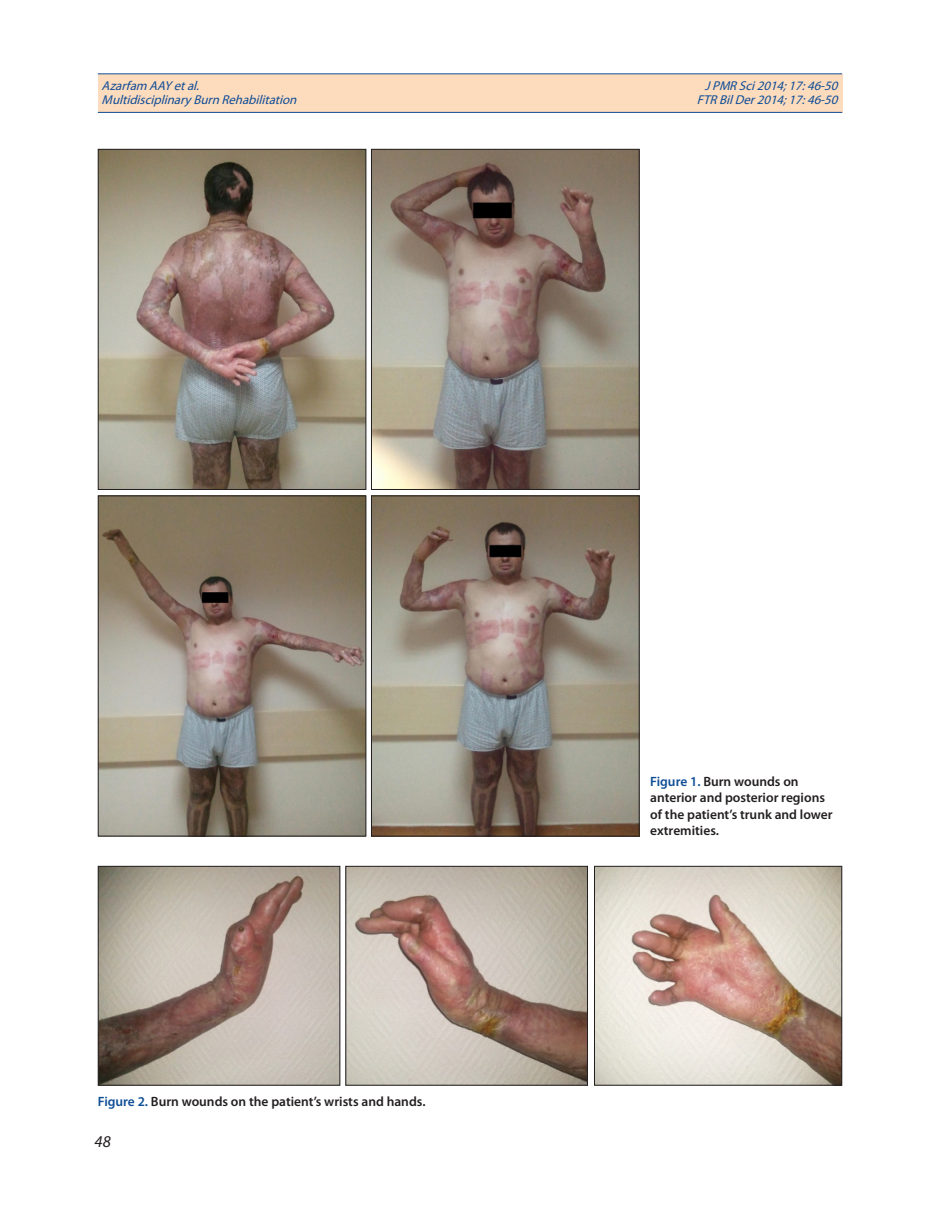
<style>
.page{position:relative;width:940px;height:1217px;background:#fff}
.page>*{position:absolute;margin:0;border:0;box-sizing:border-box;transform-origin:0 0}
.t1{font:italic 16.5px "Myriad Pro";color:#231f20}
.t2{font:600 13.5px/16.5px "Myriad Pro";color:#231f20}
.t3{font:italic 12.9px "Myriad Pro";color:#0f4d96}
.s1{color:#0f4d96}
</style>
<div class="page">
<div style="left:98px;top:74px;width:744px;height:38px;background:#fddbbd"></div>
<hr style="left:98px;top:74px;width:744px;height:1px;background:#0f4d96">
<hr style="left:98px;top:112px;width:744px;height:1px;background:#0f4d96">
<img style="left:100px;top:151px;width:264px;height:336px">
<div style="left:98px;top:149px;width:268px;height:340px;border:1px solid #231f20"></div>
<img style="left:100px;top:497px;width:264px;height:337px">
<div style="left:98px;top:495px;width:268px;height:341px;border:1px solid #231f20"></div>
<img style="left:373px;top:151px;width:264px;height:336px">
<div style="left:371px;top:149px;width:268px;height:340px;border:1px solid #231f20"></div>
<img style="left:373px;top:497px;width:264px;height:337px">
<div style="left:371px;top:495px;width:268px;height:341px;border:1px solid #231f20"></div>
<img style="left:100px;top:867px;width:238px;height:216px">
<div style="left:98px;top:865px;width:242px;height:220px;border:1px solid #231f20"></div>
<img style="left:347px;top:867px;width:239px;height:216px">
<div style="left:345px;top:865px;width:243px;height:220px;border:1px solid #231f20"></div>
<img style="left:596px;top:867px;width:244px;height:216px">
<div style="left:594px;top:865px;width:248px;height:220px;border:1px solid #231f20"></div>
<p class="t3" style="left:102px;top:78px;width:103px">Azarfam AAYetal.</p>
<p class="t3" style="left:102px;top:92px;width:200px">MultidisciplinaryBurnRehabilitation</p>
<p class="t3" style="left:705px;top:78px;width:138px">JPMRSci2014;17:46-50</p>
<p class="t3" style="left:697px;top:92px;width:146px">FTRBilDer2014;17:46-50</p>
<p class="t2" style="left:98px;top:1092px;width:329px"><span class="s1">Figure 2.</span> Burn wounds on the patient’s wrists and hands.</p>
<p class="t1" style="left:95px;top:1130px;width:18px">48</p>
<p class="t2" style="left:650px;top:772px;width:184px"><span class="s1">Figure 1.</span> Burn wounds on anterior and posterior regions of the patient’s trunk and lower extremities.</p>
</div>
